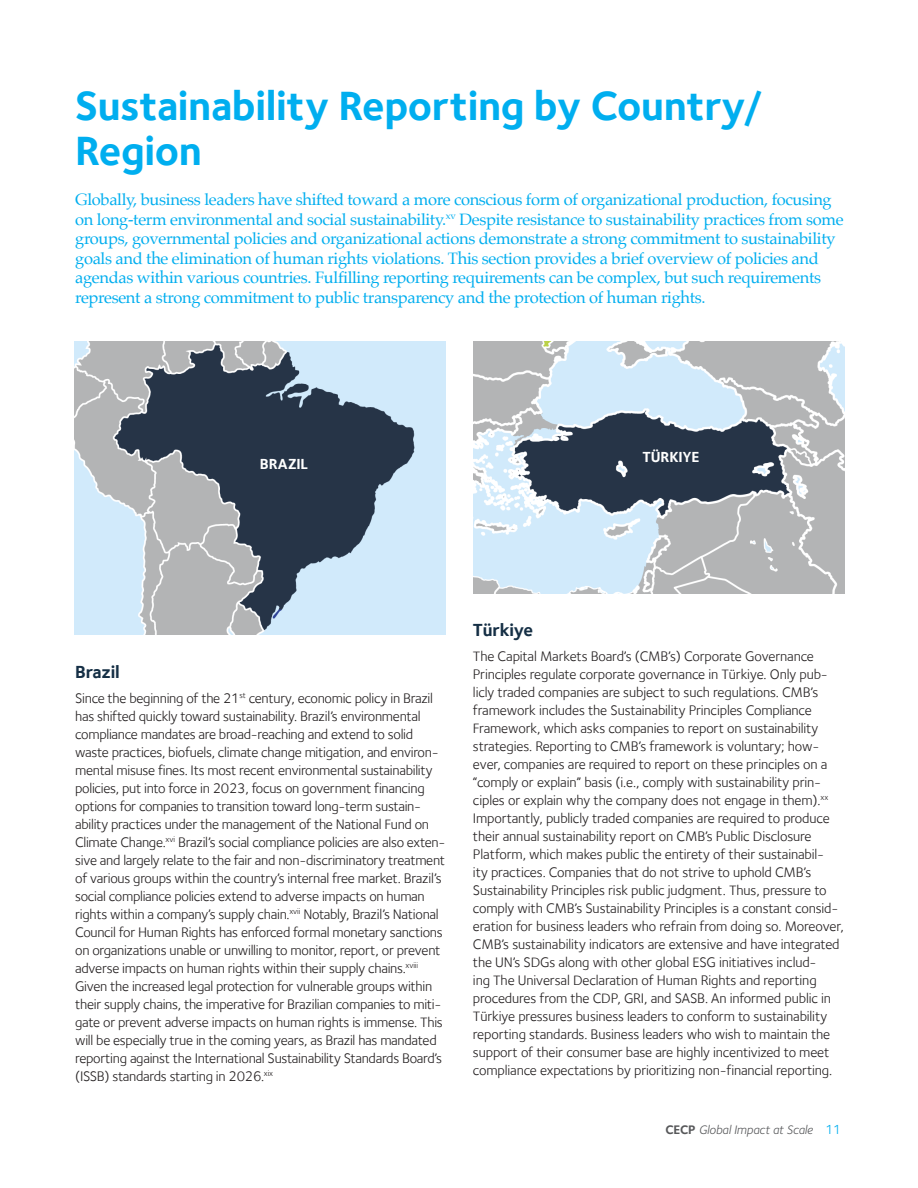
<style>
.page{position:relative;width:918px;height:1188px;background:#fff}
.page>*{position:absolute;margin:0;border:0;box-sizing:border-box;transform-origin:0 0}
.header_title{font:700 42px/45px "Foundry Sterling";letter-spacing:-.01em;color:#00aeef}
.subhead{font:700 18px "Foundry Sterling";letter-spacing:-.01em;color:#152f45}
.chapter_intro{font:16.5px/19.5px "Palatino";letter-spacing:-.02em;color:#00aeef}
.subhead-2{font:700 15px "Foundry Sterling";letter-spacing:-.01em;color:#fff}
.body_copy{font:14.25px/18px "Foundry Sterling";letter-spacing:-.02em;color:#231f20}
.t1{font:italic 12.75px "Foundry Sterling";letter-spacing:-.01em;color:#57585a}
.s1{font-weight:700;font-style:normal}
.s2{font-style:normal;font-size:13.5px;color:#00aeef}
</style>
<div class="page">
<img style="left:74px;top:341px;width:371px;height:294px">
<img style="left:473px;top:341px;width:372px;height:253px">
<p class="header_title" style="left:75px;top:83px;width:691px">Sustainability Reporting by Country/<br>Region</p>
<p class="chapter_intro" style="left:75px;top:190px;width:770px">Globally, business leaders have shifted toward a more conscious form of organizational production, focusing on long-term environmental and social sustainability.<sup>xv</sup> Despite resistance to sustainability practices from some groups, governmental policies and organizational actions demonstrate a strong commitment to sustainability goals and the elimination of human rights violations. This section provides a brief overview of policies and agendas within various countries. Fulfilling reporting requirements can be complex, but such requirements represent a strong commitment to public transparency and the protection of human rights.</p>
<p class="subhead-2" style="left:260px;top:455px;width:50px">BRAZIL</p>
<p class="subhead-2" style="left:643px;top:448px;width:58px">TÜRKIYE</p>
<p class="subhead" style="left:75px;top:661px;width:46px">Brazil</p>
<p class="body_copy" style="left:75px;top:689px;width:372px">Since the beginning of the 21<sup>st</sup> century, economic policy in Brazil has shifted quickly toward sustainability. Brazil’s environmental compliance mandates are broad-reaching and extend to solid waste practices, biofuels, climate change mitigation, and environ&shy;mental misuse fines. Its most recent environmental sustainability policies, put into force in 2023, focus on government financing options for companies to transition toward long-term sustain&shy;ability practices under the management of the National Fund on Climate Change.<sup>xvi</sup> Brazil’s social compliance policies are also exten&shy;sive and largely relate to the fair and non-discriminatory treatment of various groups within the country’s internal free market. Brazil’s social compliance policies extend to adverse impacts on human rights within a company’s supply chain.<sup>xvii</sup> Notably, Brazil’s National Council for Human Rights has enforced formal monetary sanctions on organizations unable or unwilling to monitor, report, or prevent adverse impacts on human rights within their supply chains.<sup>xviii </sup>Given the increased legal protection for vulnerable groups within their supply chains, the imperative for Brazilian companies to miti&shy;gate or prevent adverse impacts on human rights is immense. This will be especially true in the coming years, as Brazil has mandated reporting against the International Sustainability Standards Board’s (ISSB) standards starting in 2026.<sup>xix</sup></p>
<p class="subhead" style="left:473px;top:619px;width:62px">Türkiye</p>
<p class="body_copy" style="left:473px;top:647px;width:372px">The Capital Markets Board’s (CMB’s) Corporate Governance Principles regulate corporate governance in Türkiye. Only pub&shy;licly traded companies are subject to such regulations. CMB’s framework includes the Sustainability Principles Compliance Framework, which asks companies to report on sustainability strategies. Reporting to CMB’s framework is voluntary; how&shy;ever, companies are required to report on these principles on a “comply or explain” basis (i.e., comply with sustainability prin&shy;ciples or explain why the company does not engage in them).<sup>xx </sup>Importantly, publicly traded companies are required to produce their annual sustainability report on CMB’s Public Disclosure Platform, which makes public the entirety of their sustainabil-<br>ity practices. Companies that do not strive to uphold CMB’s Sustainability Principles risk public judgment. Thus, pressure to comply with CMB’s Sustainability Principles is a constant consid&shy;eration for business leaders who refrain from doing so. Moreover, CMB’s sustainability indicators are extensive and have integrated the UN’s SDGs along with other global ESG initiatives includ-<br>ing The Universal Declaration of Human Rights and reporting procedures from the CDP, GRI, and SASB. An informed public in Türkiye pressures business leaders to conform to sustainability reporting standards. Business leaders who wish to maintain the support of their consumer base are highly incentivized to meet compliance expectations by prioritizing non-financial reporting.</p>
<p class="t1" style="left:665px;top:1122px;width:177px"><span class="s1">CECP</span> Global Impact at Scale <span class="s2">11</span></p>
</div>
